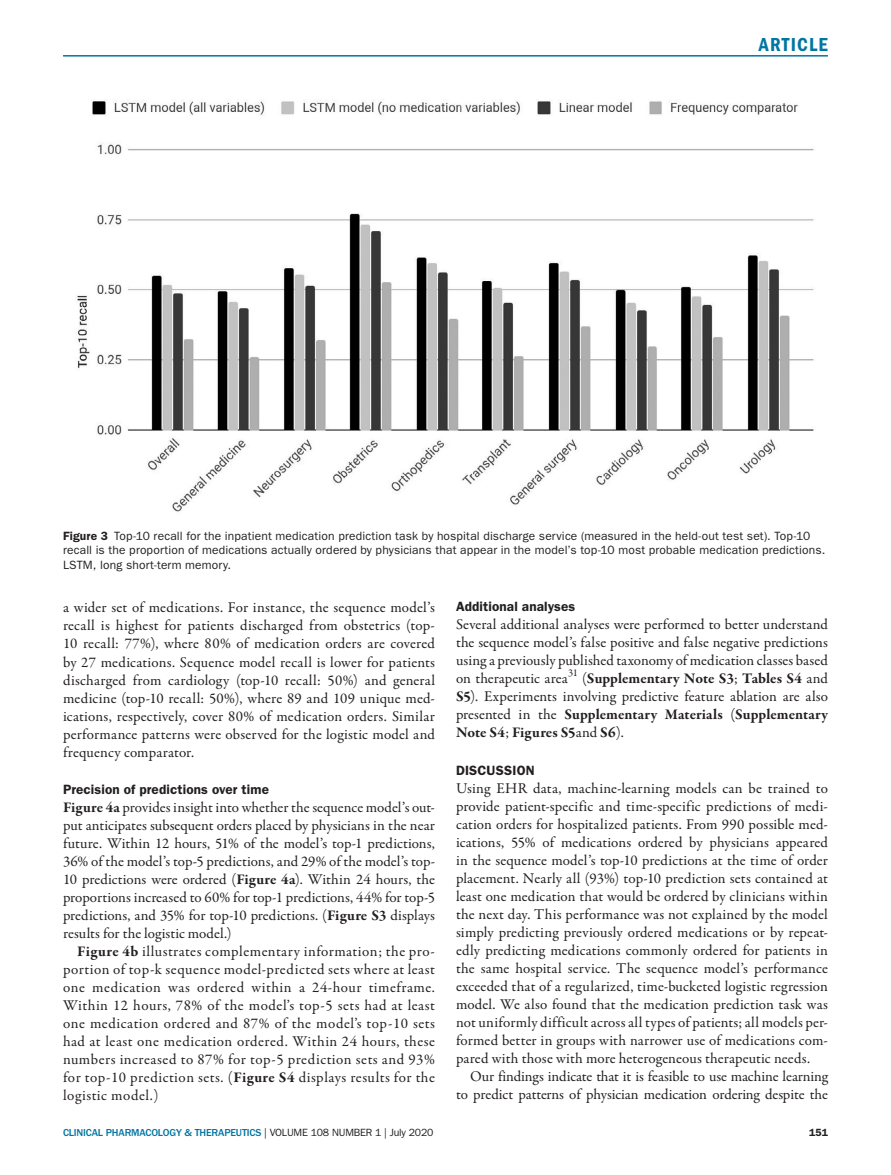
<style>
.page{position:relative;width:891px;height:1175px;background:#fff}
.page>*{position:absolute;margin:0;border:0;box-sizing:border-box;transform-origin:0 0}
.t1{font:19.5px "ITC Franklin Gothic Std Dm Cd";letter-spacing:.06em;color:#0076a3}
.t2{font:15px/18px "Garamond Premr Pro";color:#231f20;text-align:justify}
.t3{font:700 15px/18px "Garamond Premr Pro";letter-spacing:.005em;color:#231f20;text-align:justify}
.t4{font:600 13.5px "ITC Franklin Gothic Std";letter-spacing:.01em;color:#231f20}
.t5{font:12px/14.2px "ITC Franklin Gothic Std";letter-spacing:.015em;color:#231f20}
.t6{font:500 10.5px "ITC Franklin Gothic Std";letter-spacing:-.015em;color:#0076a3}
.t7{font:600 10.5px "ITC Franklin Gothic Std";color:#231f20}
.t8{font:10.5px "Garamond Premr Pro";color:#231f20}
.s1{font-weight:600}
.s2{font-weight:700}
.s3{font-weight:400}
.s4{font-weight:400;color:#231f20}
</style>
<div class="page">
<hr style="left:63px;top:55px;width:765px;height:2px;background:#0076a3">
<img style="left:77px;top:100px;width:737px;height:412px">
<h1 class="t1" style="left:759px;top:33px;width:71px">ARTICLE</h1>
<p class="t5" style="left:63px;top:529px;width:764px"><span class="s1">Figure 3</span> Top-10 recall for the inpatient medication prediction task by hospital discharge service (measured in the held-out test set). Top-10 recall is the proportion of medications actually ordered by physicians that appear in the model’s top-10 most probable medication predictions.<br>LSTM, long short-term memory.</p>
<p class="t2" style="left:63px;top:599px;width:374px">a wider set of medications. For instance, the sequence model’s recall is highest for patients discharged from obstetrics (top-10 recall: 77%), where 80% of medication orders are covered by 27 medications. Sequence model recall is lower for patients discharged from cardiology (top-10 recall: 50%) and general medicine (top-10 recall: 50%), where 89 and 109 unique med&shy;ications, respectively, cover 80% of medication orders. Similar performance patterns were observed for the logistic model and frequency comparator.</p>
<p class="t4" style="left:63px;top:781px;width:207px">Precision of predictions over time</p>
<p class="t2" style="left:63px;top:798px;width:374px"><span class="s2">Figure 4a</span> provides insight into whether the sequence model’s out&shy;put anticipates subsequent orders placed by physicians in the near future. Within 12 hours, 51% of the model’s top-1 predictions, 36% of the model’s top-5 predictions, and 29% of the model’s top-10 predictions were ordered (<span class="s2">Figure 4a</span>). Within 24 hours, the proportions increased to 60% for top-1 predictions, 44% for top-5 predictions, and 35% for top-10 predictions. (<span class="s2">Figure S3</span> displays results for the logistic model.)</p>
<p class="t2" style="left:63px;top:942px;width:373px;text-indent:14px"><span class="s2">Figure 4b</span> illustrates complementary information; the pro&shy;portion of top-k sequence model-predicted sets where at least one medication was ordered within a 24-hour timeframe.<br>Within 12 hours, 78% of the model’s top-5 sets had at least one medication ordered and 87% of the model’s top-10 sets had at least one medication ordered. Within 24 hours, these numbers increased to 87% for top-5 prediction sets and 93% for top-10 prediction sets. (<span class="s2">Figure S4</span> displays results for the logistic model.)</p>
<p class="t4" style="left:456px;top:598px;width:121px">Additional analyses</p>
<p class="t2" style="left:456px;top:615px;width:373px">Several additional analyses were performed to better understand the sequence model’s false positive and false negative predictions using a previously published taxonomy of medication classes based on therapeutic area</p>
<p class="t8" style="left:568px;top:666px;width:11px">31</p>
<p class="t3" style="left:456px;top:669px;width:373px;text-indent:126px"><span class="s3">(</span>Supplementary Note S3<span class="s3">;</span> Tables S4 <span class="s3">and </span>S5<span class="s3">). Experiments involving predictive feature ablation are also presented in the</span> Supplementary Materials <span class="s3">(</span>Supplementary Note S4<span class="s3">;</span> Figures S5<span class="s3">and</span> S6<span class="s3">).</span></p>
<p class="t4" style="left:456px;top:762px;width:80px">DISCUSSION</p>
<p class="t2" style="left:456px;top:779px;width:374px">Using EHR data, machine-learning models can be trained to provide patient-specific and time-specific predictions of medi&shy;cation orders for hospitalized patients. From 990 possible med&shy;ications, 55% of medications ordered by physicians appeared in the sequence model’s top-10 predictions at the time of order placement. Nearly all (93%) top-10 prediction sets contained at least one medication that would be ordered by clinicians within the next day. This performance was not explained by the model simply predicting previously ordered medications or by repeat&shy;edly predicting medications commonly ordered for patients in the same hospital service. The sequence model’s performance exceeded that of a regularized, time-bucketed logistic regression model. We also found that the medication prediction task was not uniformly difficult across all types of patients; all models per&shy;formed better in groups with narrower use of medications com&shy;pared with those with more heterogeneous therapeutic needs.</p>
<p class="t2" style="left:456px;top:1067px;width:374px;text-align:right">Our findings indicate that it is feasible to use machine learning to predict patterns of physician medication ordering despite the</p>
<p class="t6" style="left:63px;top:1126px;width:372px">CLINICAL PHARMACOLOGY &amp; THERAPEUTICS <span class="s4">| VOLUME 108 NUMBER 1 | July 2020</span></p>
<p class="t7" style="left:809px;top:1125px;width:20px">151</p>
</div>
